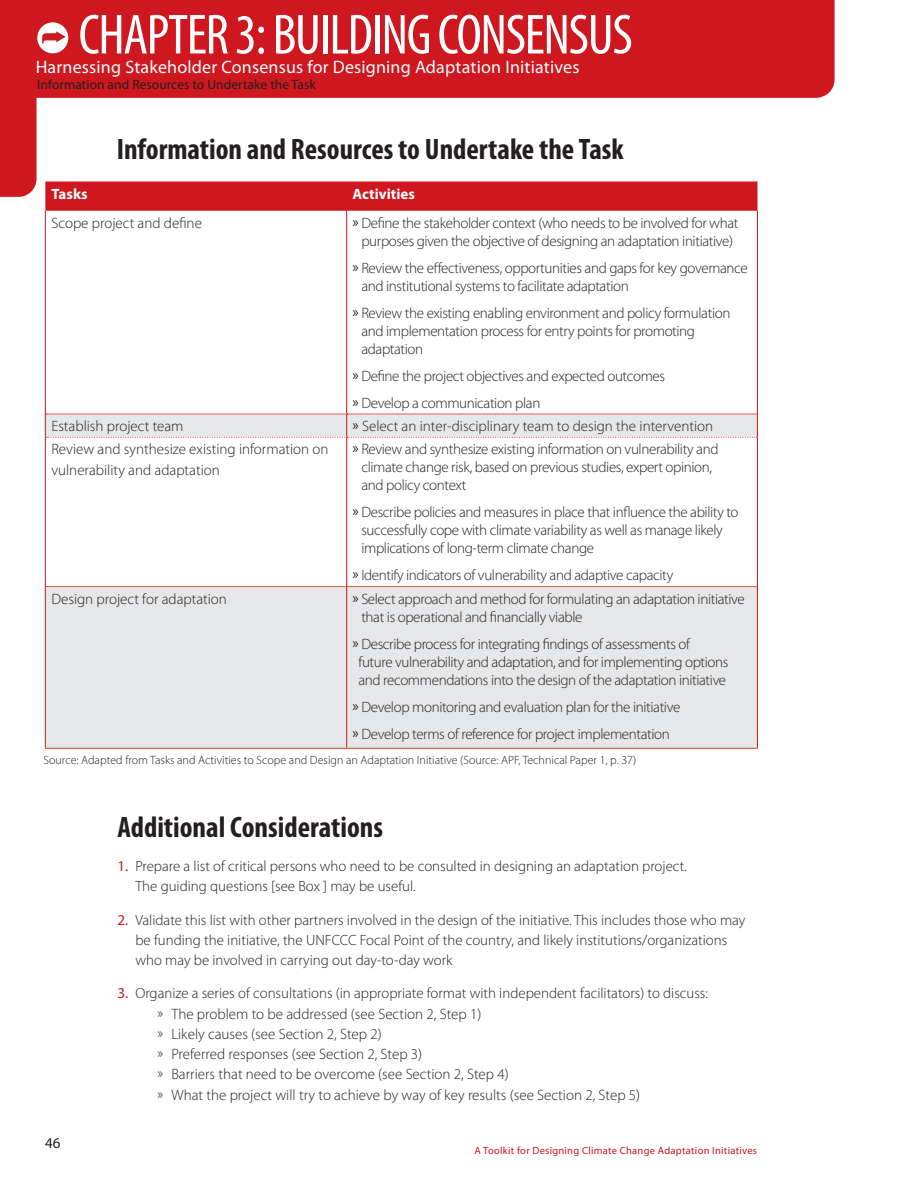
<style>
.page{position:relative;width:918px;height:1188px;background:#fff}
.page>*{position:absolute;margin:0;border:0;box-sizing:border-box;transform-origin:0 0}
.t1{font:condensed 57px "Myriad Pro";letter-spacing:-.025em;color:#fff}
.t2{font:700 condensed 29.7px "Myriad Pro";color:#231f20}
.t3{font:18px "Myriad Pro";letter-spacing:.01em;color:#fff}
.t4{font:300 15px/18px "Myriad Pro";letter-spacing:-.025em;color:#231f20}
.t5{font:300 15px/20.2px "Myriad Pro";color:#231f20}
.t6{font:700 15px "Myriad Pro";color:#fff}
.t7{font:15px "Myriad Pro";color:#231f20}
.t8{font:300 14.85px/20.1px "Myriad Pro";color:#231f20}
.t9{font:13.5px "Myriad Pro";letter-spacing:.005em;color:#231f20}
.t10{font:300 12px "Myriad Pro";color:#231f20}
.t11{font:10.5px "Myriad Pro";letter-spacing:.025em;color:#ce171e}
.s1{font-weight:400}
.s2{font-weight:400;font-size:15px;color:#ce171e}
.s3{font-size:14.85px}
</style>
<div class="page">
<div style="left:0;top:0;width:835px;height:98px;background:#ce171e"></div>
<div style="left:0;top:71px;width:37px;height:126px;background:#ce171e"></div>
<div style="left:45px;top:182px;width:712px;height:29px;background:#ce171e"></div>
<svg style="left:46px;top:438px;width:711px;height:310px;fill:#e6e7e8"></svg>
<hr style="left:45px;top:211px;width:1px;height:203px;background:#ce171e">
<hr style="left:346px;top:211px;width:1px;height:203px;background:#ce171e">
<hr style="left:757px;top:211px;width:1px;height:203px;background:#ce171e">
<hr style="left:45px;top:437px;width:1px;height:149px;background:#ce171e">
<hr style="left:346px;top:438px;width:1px;height:148px;background:#ce171e">
<hr style="left:757px;top:437px;width:1px;height:149px;background:#ce171e">
<hr style="left:45px;top:586px;width:1px;height:162px;background:#ce171e">
<hr style="left:346px;top:587px;width:1px;height:161px;background:#ce171e">
<hr style="left:757px;top:586px;width:1px;height:162px;background:#ce171e">
<svg style="left:46px;top:586px;width:712px;height:1px"></svg>
<svg style="left:45px;top:414px;width:713px;height:24px;background:#e6e1e2"></svg>
<hr style="left:45px;top:748px;width:713px;height:1px;background:#d65038">
<div style="left:37px;top:22px;width:31px;height:31px;background:#fff;border-radius:50%"></div>
<h1 class="t1" style="left:78px;top:13px;width:556px">CHAPTER 3: BUILDING CONSENSUS</h1>
<p class="t3" style="left:36px;top:60px;width:545px">Harnessing Stakeholder Consensus for Designing Adaptation Initiatives</p>
<p class="t9" style="left:37px;top:80px;width:280px">Information and Resources to Undertake the Task</p>
<h2 class="t2" style="left:117px;top:138px;width:509px">Information and Resources to Undertake the Task</h2>
<p class="t6" style="left:51px;top:188px;width:38px">Tasks</p>
<p class="t6" style="left:353px;top:188px;width:64px">Activities</p>
<p class="t5" style="left:51px;top:214px;width:152px">Scope project and define</p>
<p class="t4" style="left:353px;top:216px;width:387px;text-align:center"><span class="s1">»</span> Define the stakeholder context (who needs to be involved for what purposes given the objective of designing an adaptation initiative)</p>
<p class="t4" style="left:361px;top:261px;width:388px;text-indent:-9px"><span class="s1">»</span> Review the effectiveness, opportunities and gaps for key governance and institutional systems to facilitate adaptation</p>
<p class="t4" style="left:361px;top:306px;width:371px;text-indent:-9px"><span class="s1">»</span> Review the existing enabling environment and policy formulation and implementation process for entry points for promoting adaptation</p>
<p class="t4" style="left:353px;top:364px;width:314px;line-height:27px"><span class="s1">»</span> Define the project objectives and expected outcomes <span class="s1">»</span> Develop a communication plan</p>
<p class="t5" style="left:51px;top:418px;width:134px">Establish project team</p>
<p class="t5" style="left:353px;top:418px;width:362px"><span class="s1">»</span> Select an inter-disciplinary team to design the intervention</p>
<p class="t5" style="left:51px;top:441px;width:279px">Review and synthesize existing information on vulnerability and adaptation</p>
<p class="t4" style="left:361px;top:442px;width:359px;text-indent:-9px"><span class="s1">»</span> Review and synthesize existing information on vulnerability and climate change risk, based on previous studies, expert opinion, and policy context</p>
<p class="t4" style="left:361px;top:505px;width:379px;text-indent:-9px"><span class="s1">»</span> Describe policies and measures in place that influence the ability to successfully cope with climate variability as well as manage likely implications of long-term climate change</p>
<p class="t4" style="left:353px;top:568px;width:322px"><span class="s1">»</span> Identify indicators of vulnerability and adaptive capacity</p>
<p class="t5" style="left:51px;top:590px;width:177px">Design project for adaptation</p>
<p class="t4" style="left:361px;top:591px;width:385px;text-indent:-9px"><span class="s1">»</span> Select approach and method for formulating an adaptation initiative that is operational and financially viable</p>
<p class="t4" style="left:358px;top:636px;width:372px;text-indent:-6px"><span class="s1">»</span> Describe process for integrating findings of assessments of<br>future vulnerability and adaptation, and for implementing options and recommendations into the design of the adaptation initiative</p>
<p class="t4" style="left:353px;top:695px;width:329px;line-height:27px"><span class="s1">»</span> Develop monitoring and evaluation plan for the initiative <span class="s1">»</span> Develop terms of reference for project implementation</p>
<p class="t10" style="left:44px;top:755px;width:594px">Source: Adapted from Tasks and Activities to Scope and Design an Adaptation Initiative (Source: APF, Technical Paper 1, p. 37)</p>
<p class="t7" style="left:45px;top:1137px;width:17px">46</p>
<h2 class="t2" style="left:117px;top:816px;width:267px">Additional Considerations</h2>
<p class="t8" style="left:135px;top:857px;width:553px;text-indent:-18px"><span class="s2">1.</span> Prepare a list of critical persons who need to be consulted in designing an adaptation project.<br>The guiding questions [see Box ] may be useful.</p>
<p class="t8" style="left:135px;top:911px;width:612px;text-indent:-18px"><span class="s2">2.</span> Validate this list with other partners involved in the design of the initiative. This includes those who may be funding the initiative, the UNFCCC Focal Point of the country, and likely institutions/organizations who may be involved in carrying out day-to-day work</p>
<p class="t8" style="left:117px;top:985px;width:592px"><span class="s2">3.</span> Organize a series of consultations (in appropriate format with independent facilitators) to discuss:</p>
<p class="t5" style="left:157px;top:1005px;width:484px"><span class="s3">»</span> The problem to be addressed (see Section 2, Step 1)<br><span class="s3">»</span> Likely causes (see Section 2, Step 2)<br><span class="s3">»</span> Preferred responses (see Section 2, Step 3)<br><span class="s3">»</span> Barriers that need to be overcome (see Section 2, Step 4)<br><span class="s3">»</span> What the project will try to achieve by way of key results (see Section 2, Step 5)</p>
<p class="t11" style="left:475px;top:1146px;width:284px">A Toolkit for Designing Climate Change Adaptation Initiatives</p>
</div>
